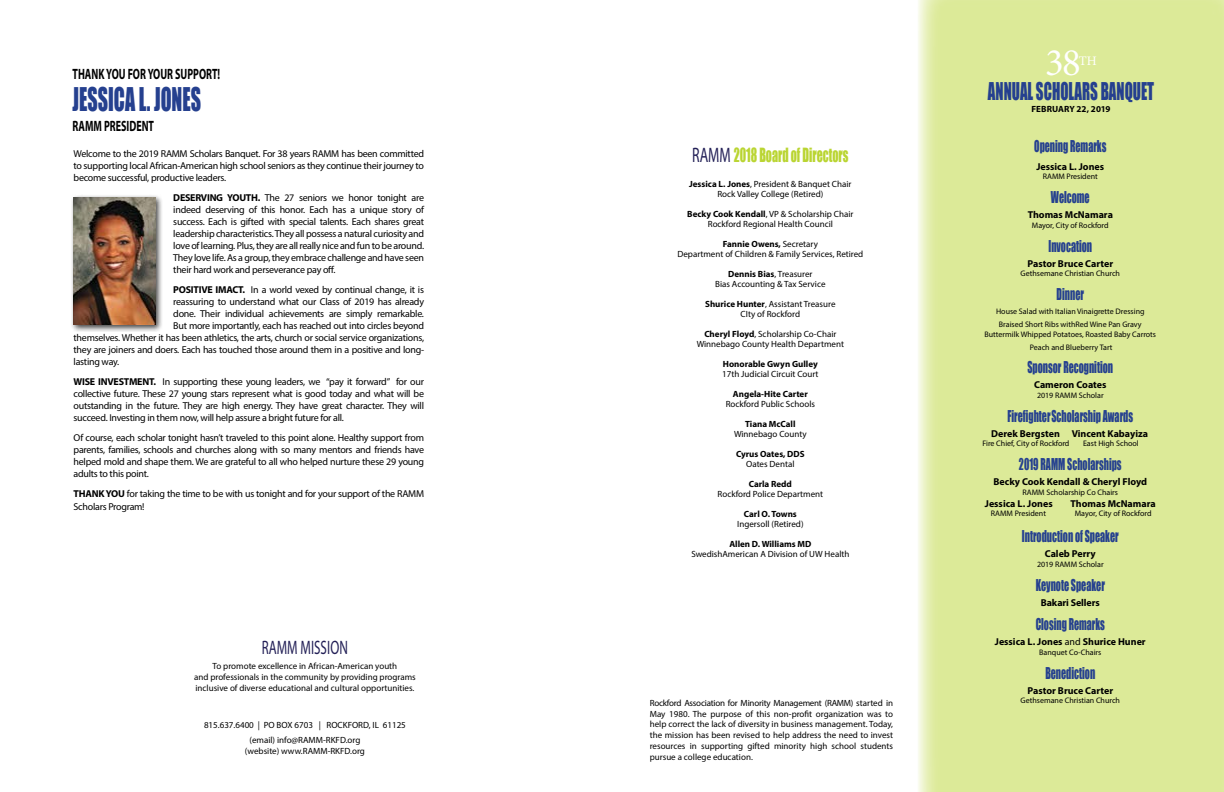
<style>
.page{position:relative;width:1224px;height:792px;background:#fff}
.page>*{position:absolute;margin:0;border:0;box-sizing:border-box;transform-origin:0 0}
.t1{font:39px "Minion Pro";color:#fff}
.t2{font:30px "Impact";color:#25408f;scale:.67 1}
.t3{font:22.5px "Impact";color:#25408f;scale:.67 1}
.t4{font:19.5px "Myriad Pro";letter-spacing:.005em;color:#221f56;scale:.67 1}
.t5{font:18px "Impact";color:#bad532;scale:.67 1}
.t6{font:15px "Impact";color:#25408f;scale:.67 1}
.t7{font:700 15px "Myriad Pro";color:#000;scale:.67 1}
.t8{font:13px "Minion Pro";color:#fff}
.t9{font:10px/12px "Myriad Pro";letter-spacing:-.025em;color:#000;text-align:justify}
.t10{font:700 10px "Myriad Pro";color:#000}
.t11{font:9px/10.8px "Myriad Pro";color:#000;text-align:center}
.t12{font:700 9px "Myriad Pro";color:#000}
.t13{font:8px/13px "Myriad Pro";color:#000;text-align:center}
.s1{font-weight:700}
.s2{font-family:"Myriad Pro";font-size:21px;color:#221f56}
.s3{font-weight:400}
</style>
<div class="page">
<div style="left:918px;top:0;width:306px;height:792px;background:#dcea98"></div>
<div style="left:70px;top:194px;width:93px;height:138px;background:#000;opacity:.75"></div>
<img style="left:74px;top:197px;width:81px;height:128px">
<h3 class="t7" style="left:73px;top:64px;width:222px">THANK YOU FOR YOUR SUPPORT!</h3>
<h2 class="t2" style="left:73px;top:76px;width:193px">JESSICA L. JONES</h2>
<h3 class="t7" style="left:73px;top:116px;width:123px">RAMM PRESIDENT</h3>
<p class="t9" style="left:74px;top:148px;width:352px">Welcome to the 2019 RAMM Scholars Banquet. For 38 years RAMM has been committed to supporting local African-American high school seniors as they continue their journey to become successful, productive leaders.</p>
<p class="t9" style="left:173px;top:192px;width:252px"><span class="s1">DESERVING YOUTH.</span> The 27 seniors we honor tonight are indeed deserving of this honor. Each has a unique story of success. Each is gifted with special talents. Each shares great leadership characteristics. They all possess a natural curiosity and love of learning. Plus, they are all really nice and fun to be around.<br>They love life. As a group, they embrace challenge and have seen their hard work and perseverance pay off.</p>
<p class="t9" style="left:173px;top:284px;width:252px"><span class="s1">POSITIVE IMACT.</span> In a world vexed by continual change, it is</p>
<p class="t9" style="left:173px;top:296px;width:252px">reassuring to understand what our Class of 2019 has already</p>
<p class="t9" style="left:173px;top:308px;width:252px">done. Their individual achievements are simply remarkable.</p>
<p class="t9" style="left:173px;top:320px;width:252px">But more importantly, each has reached out into circles beyond</p>
<p class="t9" style="left:74px;top:332px;width:352px">themselves. Whether it has been athletics, the arts, church or social service organizations,</p>
<p class="t9" style="left:74px;top:344px;width:352px">they are joiners and doers. Each has touched those around them in a positive and long-</p>
<p class="t9" style="left:74px;top:356px;width:47px">lasting way.</p>
<p class="t9" style="left:74px;top:376px;width:352px"><span class="s1">WISE INVESTMENT.</span> In supporting these young leaders, we “pay it forward” for our collective future. These 27 young stars represent what is good today and what will be outstanding in the future. They are high energy. They have great character. They will succeed. Investing in them now, will help assure a bright future for all.</p>
<p class="t9" style="left:74px;top:432px;width:352px">Of course, each scholar tonight hasn’t traveled to this point alone. Healthy support from parents, families, schools and churches along with so many mentors and friends have helped mold and shape them. We are grateful to all who helped nurture these 29 young adults to this point.</p>
<p class="t9" style="left:74px;top:487px;width:352px;line-height:13.2px"><span class="s1">THANK YOU</span> for taking the time to be with us tonight and for your support of the RAMM<br>Scholars Program!</p>
<h3 class="t4" style="left:262px;top:635px;width:130px">RAMM MISSION</h3>
<p class="t11" style="left:194px;top:661px;width:223px">To promote excellence in African-American youth<br>and professionals in the community by providing programs inclusive of diverse educational and cultural opportunities.</p>
<p class="t11" style="left:204px;top:717px;width:203px;line-height:15px">815.637.6400 | PO BOX 6703 | ROCKFORD, IL 61125 (email) info@RAMM-RKFD.org</p>
<p class="t11" style="left:245px;top:745px;width:122px">(website) www.RAMM-RKFD.org</p>
<h3 class="t5" style="left:692px;top:141px;width:235px"><span class="s2">RAMM</span> 2018 Board of Directors</h3>
<p class="t11" style="left:689px;top:179px;width:164px;line-height:10px"><span class="s1">Jessica L. Jones</span>, President &amp; Banquet Chair<br>Rock Valley College (Retired)</p>
<p class="t11" style="left:687px;top:209px;width:168px;line-height:10px"><span class="s1">Becky Cook Kendall</span>, VP &amp; Scholarship Chair<br>Rockford Regional Health Council</p>
<p class="t11" style="left:677px;top:239px;width:188px;line-height:10px"><span class="s1">Fannie Owens,</span> Secretary<br>Department of Children &amp; Family Services, Retired</p>
<p class="t11" style="left:715px;top:269px;width:112px;line-height:10px"><span class="s1">Dennis Bias</span>, Treasurer<br>Bias Accounting &amp; Tax Service</p>
<p class="t11" style="left:705px;top:299px;width:132px;line-height:10px"><span class="s1">Shurice Hunter</span>, Assistant Treasure<br>CIty of Rockford</p>
<p class="t11" style="left:697px;top:329px;width:149px;line-height:10px"><span class="s1">Cheryl Floyd</span>, Scholarship Co-Chair<br>Winnebago County Health Department</p>
<p class="t12" style="left:723px;top:358px;width:96px">Honorable Gwyn Gulley</p>
<p class="t11" style="left:722px;top:368px;width:98px">17th Judicial Circuit Court</p>
<p class="t12" style="left:733px;top:388px;width:76px">Angela-Hite Carter</p>
<p class="t11" style="left:726px;top:398px;width:91px">Rockford Public Schools</p>
<p class="t12" style="left:745px;top:418px;width:52px">Tiana McCall</p>
<p class="t11" style="left:734px;top:428px;width:74px">Winnebago County</p>
<p class="t12" style="left:736px;top:448px;width:70px">Cyrus Oates, DDS</p>
<p class="t11" style="left:746px;top:458px;width:50px">Oates Dental</p>
<p class="t12" style="left:749px;top:478px;width:45px">Carla Redd</p>
<p class="t11" style="left:718px;top:488px;width:107px">Rockford Police Department</p>
<p class="t12" style="left:744px;top:508px;width:54px">Carl O. Towns</p>
<p class="t11" style="left:737px;top:518px;width:68px">Ingersoll (Retired)</p>
<p class="t12" style="left:729px;top:538px;width:84px">Allen D. Williams MD</p>
<p class="t11" style="left:691px;top:548px;width:160px">SwedishAmerican A Division of UW Health</p>
<p class="t11" style="left:650px;top:697px;width:245px;text-align:justify">Rockford Association for Minority Management (RAMM) started in May 1980. The purpose of this non-profit organization was to help correct the lack of diversity in business management. Today, the mission has been revised to help address the need to invest resources in supporting gifted minority high school students pursue a college education.</p>
<h1 class="t1" style="left:1045px;top:37px;width:37px">38</h1>
<h3 class="t8" style="left:1079px;top:53px;width:19px">TH</h3>
<h3 class="t3" style="left:988px;top:74px;width:250px">ANNUAL SCHOLARS BANQUET</h3>
<p class="t12" style="left:1032px;top:104px;width:80px">FEBRUARY 22, 2019</p>
<h3 class="t6" style="left:1034px;top:134px;width:109px">Opening Remarks</h3>
<p class="t10" style="left:1036px;top:160px;width:69px">Jessica L. Jones</p>
<p class="t13" style="left:1043px;top:170px;width:57px">RAMM President</p>
<h3 class="t6" style="left:1051px;top:186px;width:60px">Welcome</h3>
<p class="t10" style="left:1028px;top:208px;width:87px">Thomas McNamara</p>
<p class="t13" style="left:1032px;top:219px;width:78px">Mayor, City of Rockford</p>
<h3 class="t6" style="left:1048px;top:234px;width:67px">Invocation</h3>
<p class="t10" style="left:1028px;top:257px;width:87px">Pastor Bruce Carter</p>
<p class="t13" style="left:1021px;top:267px;width:101px">Gethsemane Christian Church</p>
<h3 class="t6" style="left:1057px;top:283px;width:42px">Dinner</h3>
<p class="t13" style="left:996px;top:305px;width:150px">House Salad with Italian Vinaigrette Dressing<br>Braised Short Ribs withRed Wine Pan Gravy</p>
<p class="t13" style="left:985px;top:328px;width:173px">Buttermilk Whipped Potatoes, Roasted Baby Carrots<br>Peach and Blueberry Tart</p>
<h3 class="t6" style="left:1027px;top:356px;width:129px">Sponsor Recognition</h3>
<p class="t10" style="left:1034px;top:378px;width:74px">Cameron Coates</p>
<p class="t13" style="left:1037px;top:388px;width:68px">2019 RAMM Scholar</p>
<h3 class="t6" style="left:1007px;top:404px;width:189px">Firefighter Scholarship Awards</h3>
<p class="t10" style="left:991px;top:427px;width:158px">Derek Bergsten Vincent Kabayiza</p>
<p class="t13" style="left:982px;top:437px;width:89px">Fire Chief, City of Rockford</p>
<p class="t13" style="left:1083px;top:437px;width:57px">East High School</p>
<h3 class="t6" style="left:1019px;top:453px;width:155px">2019 RAMM Scholarships</h3>
<p class="t10" style="left:994px;top:475px;width:155px">Becky Cook Kendall &amp; Cheryl Floyd</p>
<p class="t13" style="left:1023px;top:486px;width:97px">RAMM Scholarship Co Chairs</p>
<p class="t10" style="left:985px;top:497px;width:69px">Jessica L. Jones</p>
<p class="t10" style="left:1070px;top:497px;width:87px">Thomas McNamara</p>
<p class="t13" style="left:991px;top:507px;width:57px">RAMM President</p>
<p class="t13" style="left:1075px;top:507px;width:78px">Mayor, City of Rockford</p>
<h3 class="t6" style="left:1022px;top:525px;width:146px">Introduction of Speaker</h3>
<p class="t10" style="left:1045px;top:548px;width:53px">Caleb Perry</p>
<p class="t13" style="left:1037px;top:558px;width:68px">2019 RAMM Scholar</p>
<h3 class="t6" style="left:1036px;top:574px;width:105px">Keynote Speaker</h3>
<p class="t10" style="left:1041px;top:596px;width:61px">Bakari Sellers</p>
<h3 class="t6" style="left:1036px;top:613px;width:105px">Closing Remarks</h3>
<p class="t10" style="left:995px;top:635px;width:152px">Jessica L. Jones <span class="s3">and</span> Shurice Huner</p>
<p class="t13" style="left:1039px;top:645px;width:64px">Banquet Co-Chairs</p>
<h3 class="t6" style="left:1045px;top:661px;width:76px">Benediction</h3>
<p class="t10" style="left:1028px;top:684px;width:87px">Pastor Bruce Carter</p>
<p class="t13" style="left:1021px;top:694px;width:101px">Gethsemane Christian Church</p>
</div>
